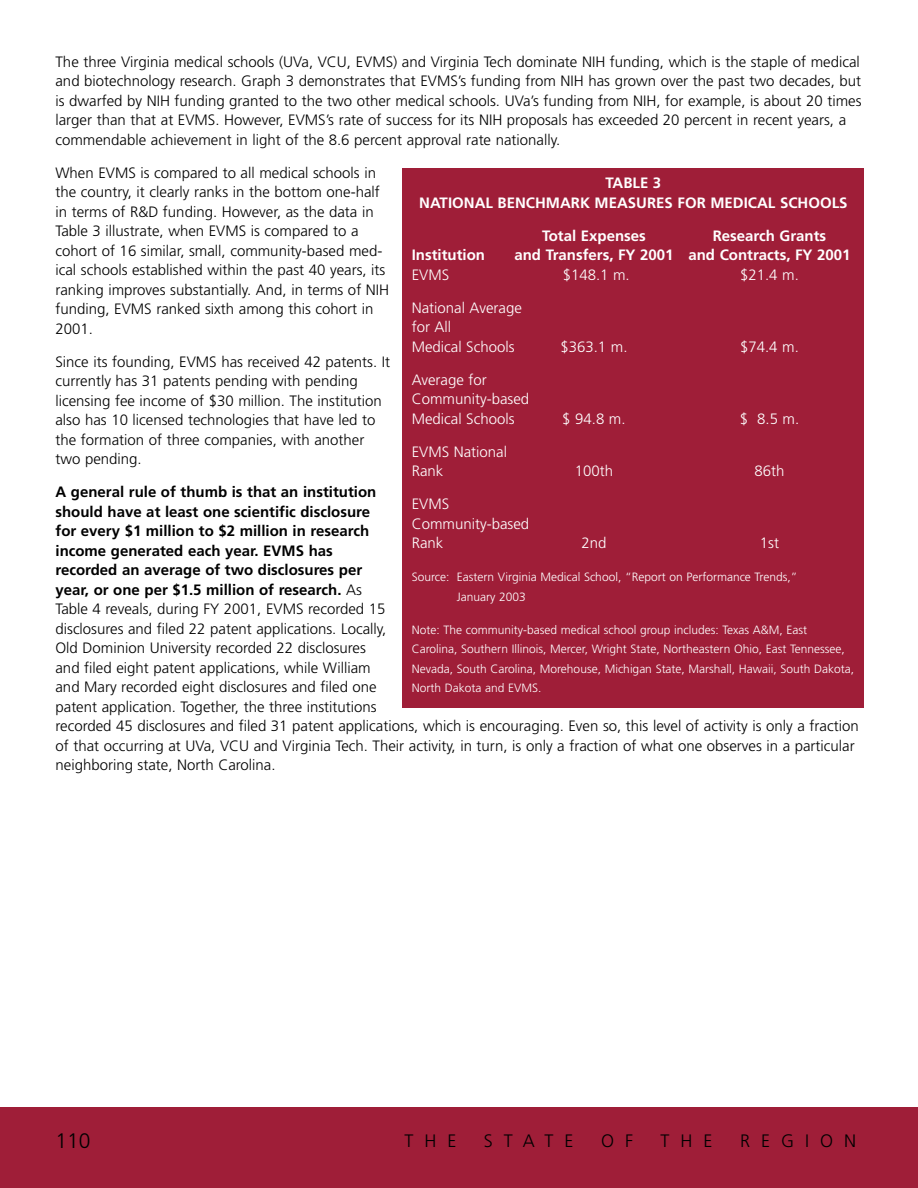
<style>
.page{position:relative;width:918px;height:1188px;background:#fff}
.page>*{position:absolute;margin:0;border:0;box-sizing:border-box;transform-origin:0 0}
.t1{font:300 21px "Frutiger";color:#000}
.t2{font:300 18px "Frutiger";letter-spacing:.61em;color:#000}
.t3{font:300 15px/19.5px "Frutiger";color:#000}
.t4{font:300 15px/19.5px "Frutiger";color:#fff}
.t5{font:700 15px/19.5px "Frutiger";color:#fff;text-align:center}
.t6{font:300 12px/19.5px "Frutiger";color:#fff}
.s1{font-weight:700}
</style>
<div class="page">
<div style="left:0;top:1107px;width:918px;height:81px;background:#9f1e38"></div>
<div style="left:403px;top:168px;width:461px;height:539px;background:#9f1e38"></div>
<p class="t3" style="left:56px;top:53px;width:808px">The three Virginia medical schools (UVa, VCU, EVMS) and Virginia Tech dominate NIH funding, which is the staple of medical and biotechnology research. Graph 3 demonstrates that EVMS’s funding from NIH has grown over the past two decades, but is dwarfed by NIH funding granted to the two other medical schools. UVa’s funding from NIH, for example, is about 20 times larger than that at EVMS. However, EVMS’s rate of success for its NIH proposals has exceeded 20 percent in recent years, a commendable achievement in light of the 8.6 percent approval rate nationally.</p>
<p class="t3" style="left:56px;top:164px;width:335px">When EVMS is compared to all medical schools in the country, it clearly ranks in the bottom one-half in terms of R&amp;D funding. However, as the data in Table 3 illustrate, when EVMS is compared to a cohort of 16 similar, small, community-based med&shy;ical schools established within the past 40 years, its ranking improves substantially. And, in terms of NIH funding, EVMS ranked sixth among this cohort in 2001.</p>
<p class="t3" style="left:56px;top:353px;width:336px">Since its founding, EVMS has received 42 patents. It currently has 31 patents pending with pending licensing fee income of $30 million. The institution also has 10 licensed technologies that have led to the formation of three companies, with another two pending.</p>
<p class="t3" style="left:56px;top:483px;width:805px"><span class="s1">A general rule of thumb is that an institution<br>should have at least one scientific disclosure<br>for every $1 million to $2 million in research<br>income generated each year. EVMS has<br>recorded an average of two disclosures per<br>year, or one per $1.5 million of research.</span> As<br>Table 4 reveals, during FY 2001, EVMS recorded 15<br>disclosures and filed 22 patent applications. Locally,<br>Old Dominion University recorded 22 disclosures<br>and filed eight patent applications, while William<br>and Mary recorded eight disclosures and filed one<br>patent application. Together, the three institutions<br>recorded 45 disclosures and filed 31 patent applications, which is encouraging. Even so, this level of activity is only a fraction of that occurring at UVa, VCU and Virginia Tech. Their activity, in turn, is only a fraction of what one observes in a particular neighboring state, North Carolina.</p>
<p class="t5" style="left:419px;top:174px;width:430px">TABLE 3<br>NATIONAL BENCHMARK MEASURES FOR MEDICAL SCHOOLS</p>
<p class="t5" style="left:542px;top:227px;width:105px">Total Expenses</p>
<p class="t5" style="left:713px;top:227px;width:115px">Research Grants</p>
<p class="t5" style="left:412px;top:246px;width:75px">Institution</p>
<p class="t5" style="left:514px;top:246px;width:338px">and Transfers, FY 2001 and Contracts, FY 2001</p>
<p class="t4" style="left:412px;top:266px;width:39px">EVMS</p>
<p class="t4" style="left:563px;top:266px;width:69px">$148.1 m.</p>
<p class="t4" style="left:740px;top:266px;width:60px">$21.4 m.</p>
<p class="t4" style="left:412px;top:299px;width:112px">National Average for All<br>Medical Schools</p>
<p class="t4" style="left:560px;top:338px;width:69px">$363.1 m.</p>
<p class="t4" style="left:740px;top:338px;width:60px">$74.4 m.</p>
<p class="t4" style="left:412px;top:371px;width:119px">Average for<br>Community-based<br>Medical Schools</p>
<p class="t4" style="left:562px;top:410px;width:65px">$ 94.8 m.</p>
<p class="t4" style="left:740px;top:410px;width:61px">$ 8.5 m.</p>
<p class="t4" style="left:412px;top:443px;width:97px">EVMS National<br>Rank</p>
<p class="t4" style="left:575px;top:462px;width:40px">100th</p>
<p class="t4" style="left:754px;top:462px;width:32px">86th</p>
<p class="t4" style="left:412px;top:495px;width:119px">EVMS<br>Community-based<br>Rank</p>
<p class="t4" style="left:581px;top:534px;width:27px">2nd</p>
<p class="t4" style="left:760px;top:534px;width:21px">1st</p>
<p class="t6" style="left:457px;top:568px;width:342px;text-indent:-45px">Source: Eastern Virginia Medical School, “Report on Performance Trends,”<br>January 2003</p>
<p class="t6" style="left:412px;top:621px;width:444px">Note: The community-based medical school group includes: Texas A&amp;M, East Carolina, Southern Illinois, Mercer, Wright State, Northeastern Ohio, East Tennessee, Nevada, South Carolina, Morehouse, Michigan State, Marshall, Hawaii, South Dakota, North Dakota and EVMS.</p>
<h1 class="t1" style="left:56px;top:1132px;width:37px">110</h1>
<p class="t2" style="left:404px;top:1133px;width:54px">THE</p>
<p class="t2" style="left:484px;top:1133px;width:91px">STATE</p>
<p class="t2" style="left:601px;top:1133px;width:33px">O F</p>
<p class="t2" style="left:661px;top:1133px;width:54px">THE</p>
<p class="t2" style="left:740px;top:1133px;width:118px">REGION</p>
</div>
